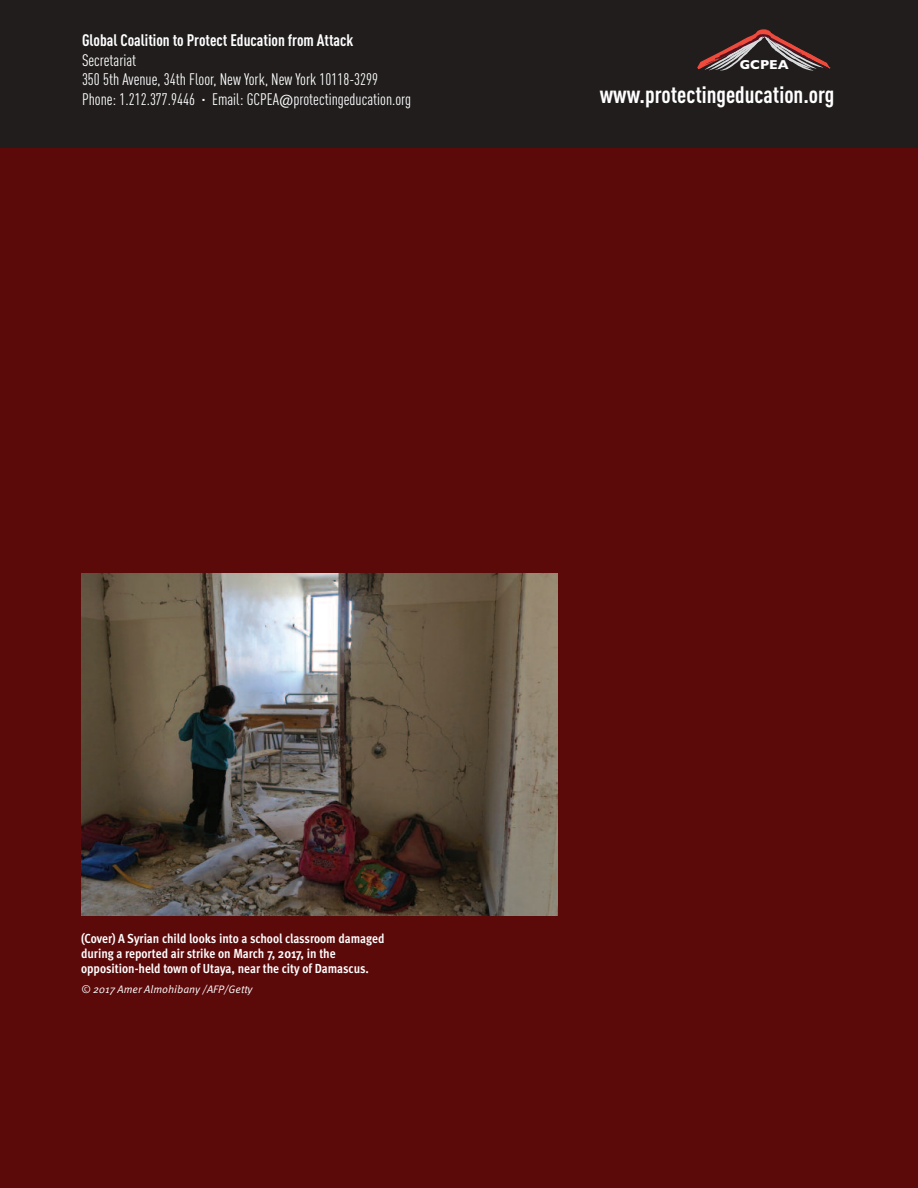
<style>
.page{position:relative;width:918px;height:1188px;background:#fff}
.page>*{position:absolute;margin:0;border:0;box-sizing:border-box;transform-origin:0 0}
.t1{font:700 23.4px "DIN Cond";color:#fff}
.t2{font:16.5px/19.5px "DIN Cond";color:#fff}
.t3{font:700 16.5px "DIN Cond";color:#fff}
.t4{font:700 condensed 13.2px/15.3px "Meta Pro";color:#fff}
.t5{font:700 13.05px "Gill Sans";color:#fff}
.t6{font:10.8px "Meta Pro Norm Ita";color:#fff}
.s1{font-family:"Meta Cond Normal"}
</style>
<div class="page">
<div style="left:0;top:148px;width:918px;height:1040px;background:#5c090a"></div>
<div style="left:0;top:0;width:918px;height:148px;background:#211d1d"></div>
<svg style="left:697px;top:29px;width:134px;height:42px"></svg>
<img style="left:81px;top:574px;width:476px;height:342px">
<p class="t3" style="left:82px;top:35px;width:273px">Global Coalition to Protect Education from Attack</p>
<p class="t2" style="left:82px;top:52px;width:331px">Secretariat<br>350 5th Avenue, 34th Floor, New York, New York 10118-3299<br>Phone: 1.212.377.9446 · Email: GCPEA<span class="s1">@</span>protectingeducation.org</p>
<p class="t5" style="left:740px;top:57px;width:50px">GCPEA</p>
<h1 class="t1" style="left:600px;top:86px;width:236px">www.protectingeducation.org</h1>
<p class="t4" style="left:81px;top:932px;width:305px">(Cover) A Syrian child looks into a school classroom damaged during a reported air strike on March 7, 2017, in the opposition-held town of Utaya, near the city of Damascus.</p>
<p class="t6" style="left:81px;top:985px;width:173px">© 2017 Amer Almohibany /AFP/Getty</p>
</div>
